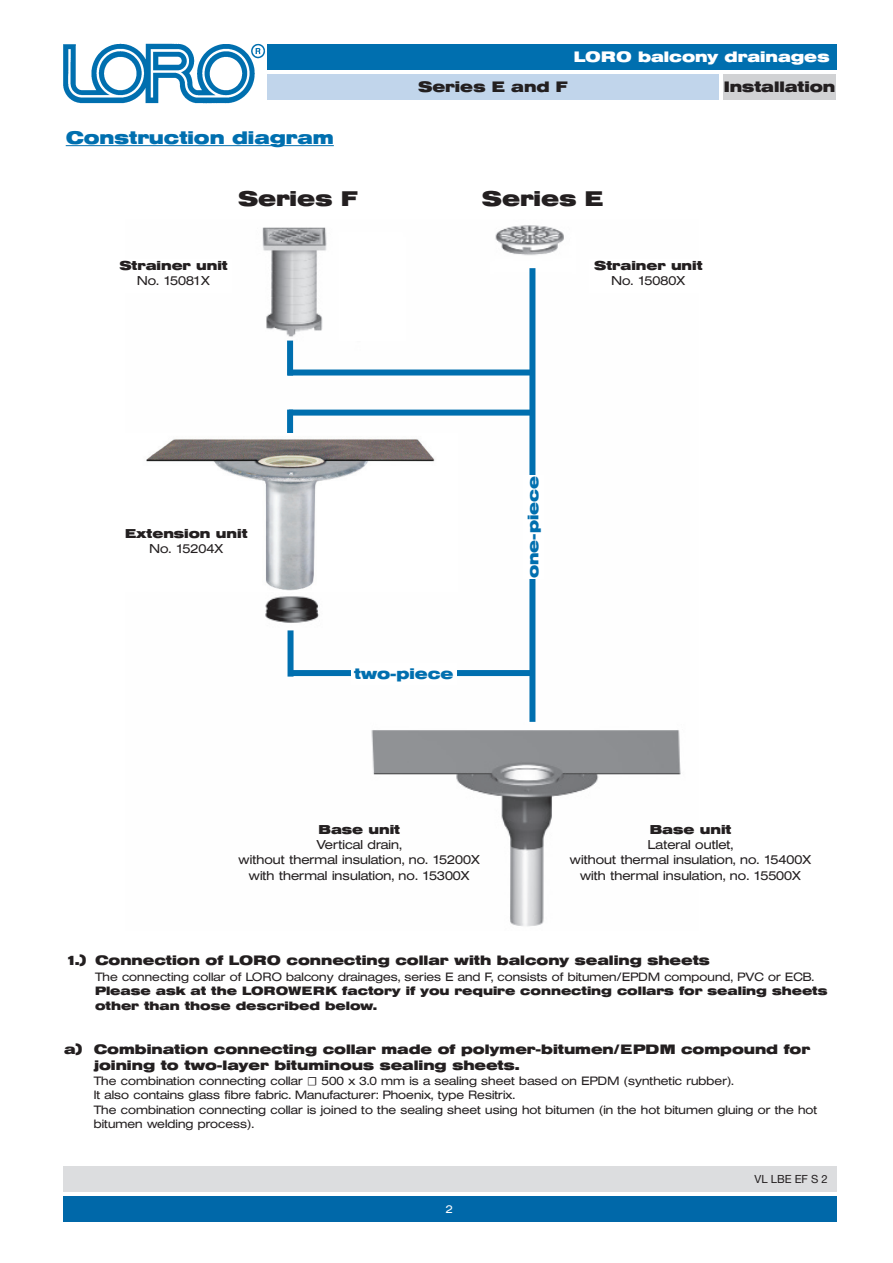
<style>
.page{position:relative;width:893px;height:1263px;background:#fff}
.page>*{position:absolute;margin:0;border:0;box-sizing:border-box;transform-origin:0 0}
.t1{font:700 21px "Helvetica Extended BQ";color:#231f20}
.t2{font:700 18px "Helvetica Extended BQ";color:#006faf}
.t3{font:700 15px "Helvetica Extended BQ";color:#231f20}
.t4{font:700 15px "Helvetica Extended BQ";color:#fff}
.t5{font:700 15px "Helvetica Extended BQ";color:#006faf}
.t6{font:700 13.5px/16.2px "Helvetica Extended BQ";color:#231f20}
.t7{font:300 12.75px/15.3px "Helvetica Extended BQ";color:#231f20;text-align:center}
.t8{font:700 12.75px "Helvetica Extended BQ";color:#231f20}
.t9{font:300 12px/14.4px "Helvetica Extended BQ";color:#231f20}
.t10{font:700 12px/14.4px "Helvetica Extended BQ";color:#231f20}
.t11{font:11.25px "Helvetica Neue LT Std";color:#231f20}
.t12{font:300 11.25px "Helvetica Extended BQ";color:#fff}
.s1{font-family:"Minion Pro";font-weight:400;font-size:12.15px}
</style>
<div class="page">
<div style="left:63px;top:1167px;width:773px;height:25px;background:#dcdddf"></div>
<div style="left:63px;top:1196px;width:773px;height:26px;background:#0068a9"></div>
<hr style="left:66px;top:145px;width:268px;height:1px;background:#006faf">
<div style="left:265px;top:44px;width:571px;height:26px;background:#006faf"></div>
<div style="left:723px;top:74px;width:112px;height:25px;background:#d1d2d4"></div>
<div style="left:267px;top:74px;width:452px;height:25px;background:#c1d5eb"></div>
<img style="left:63px;top:43px;width:202px;height:61px">
<img style="left:262px;top:225px;width:419px;height:702px">
<div style="left:289px;top:670px;width:245px;height:6px;background:#006faf"></div>
<div style="left:289px;top:410px;width:244px;height:6px;background:#006faf"></div>
<div style="left:288px;top:369px;width:246px;height:6px;background:#006faf"></div>
<div style="left:529px;top:268px;width:6px;height:454px;background:#006faf"></div>
<div style="left:287px;top:410px;width:6px;height:35px;background:#006faf"></div>
<div style="left:287px;top:341px;width:6px;height:35px;background:#006faf"></div>
<div style="left:288px;top:630px;width:6px;height:47px;background:#006faf"></div>
<div style="left:523px;top:476px;width:20px;height:103px;background:#fff"></div>
<div style="left:351px;top:663px;width:105px;height:21px;background:#fff"></div>
<div style="left:590px;top:259px;width:117px;height:33px;background:#fff"></div>
<img style="left:146px;top:433px;width:311px;height:158px">
<div style="left:116px;top:527px;width:141px;height:48px;background:#fff"></div>
<p class="t4" style="left:574px;top:48px;width:257px">LORO balcony drainages</p>
<h2 class="t2" style="left:66px;top:127px;width:270px">Construction diagram</h2>
<p class="t3" style="left:418px;top:78px;width:151px">Series E and F</p>
<p class="t3" style="left:724px;top:78px;width:113px">Installation</p>
<h1 class="t1" style="left:238px;top:186px;width:121px">Series F</h1>
<h1 class="t1" style="left:482px;top:186px;width:123px">Series E</h1>
<p class="t8" style="left:119px;top:258px;width:110px">Strainer unit</p>
<p class="t7" style="left:137px;top:273px;width:74px">No. 15081X</p>
<p class="t8" style="left:594px;top:258px;width:110px">Strainer unit</p>
<p class="t7" style="left:612px;top:273px;width:75px">No. 15080X</p>
<p class="t8" style="left:125px;top:526px;width:124px">Extension unit</p>
<p class="t7" style="left:149px;top:541px;width:75px">No. 15204X</p>
<p class="t5" style="left:354px;top:665px;width:101px">two-piece</p>
<p class="t5" style="left:525px;top:578px;width:103px;rotate:-90deg">one-piece</p>
<p class="t8" style="left:318px;top:822px;width:83px">Base unit</p>
<p class="t7" style="left:239px;top:837px;width:243px">Vertical drain,<br>without thermal insulation, no. 15200X with thermal insulation, no. 15300X</p>
<p class="t8" style="left:650px;top:822px;width:83px">Base unit</p>
<p class="t7" style="left:570px;top:837px;width:243px">Lateral outlet,<br>without thermal insulation, no. 15400X with thermal insulation, no. 15500X</p>
<p class="t6" style="left:65px;top:952px;width:646px">1.) Connection of LORO connecting collar with balcony sealing sheets</p>
<p class="t9" style="left:95px;top:970px;width:721px">The connecting collar of LORO balcony drainages, series E and F, consists of bitumen/EPDM compound, PVC or ECB.</p>
<p class="t10" style="left:95px;top:984px;width:734px">Please ask at the LOROWERK factory if you require connecting collars for sealing sheets other than those described below.</p>
<p class="t6" style="left:94px;top:1041px;width:718px;text-indent:-30px">a) Combination connecting collar made of polymer-bitumen/EPDM compound for joining to two-layer bituminous sealing sheets.</p>
<p class="t9" style="left:94px;top:1073px;width:725px">The combination connecting collar <span class="s1">☐</span> 500 x 3.0 mm is a sealing sheet based on EPDM (synthetic rubber).<br>It also contains glass fibre fabric. Manufacturer: Phoenix, type Resitrix.<br>The combination connecting collar is joined to the sealing sheet using hot bitumen (in the hot bitumen gluing or the hot bitumen welding process).</p>
<p class="t12" style="left:446px;top:1203px;width:9px">2</p>
<p class="t11" style="left:754px;top:1173px;width:75px">VL LBE EF S 2</p>
</div>
